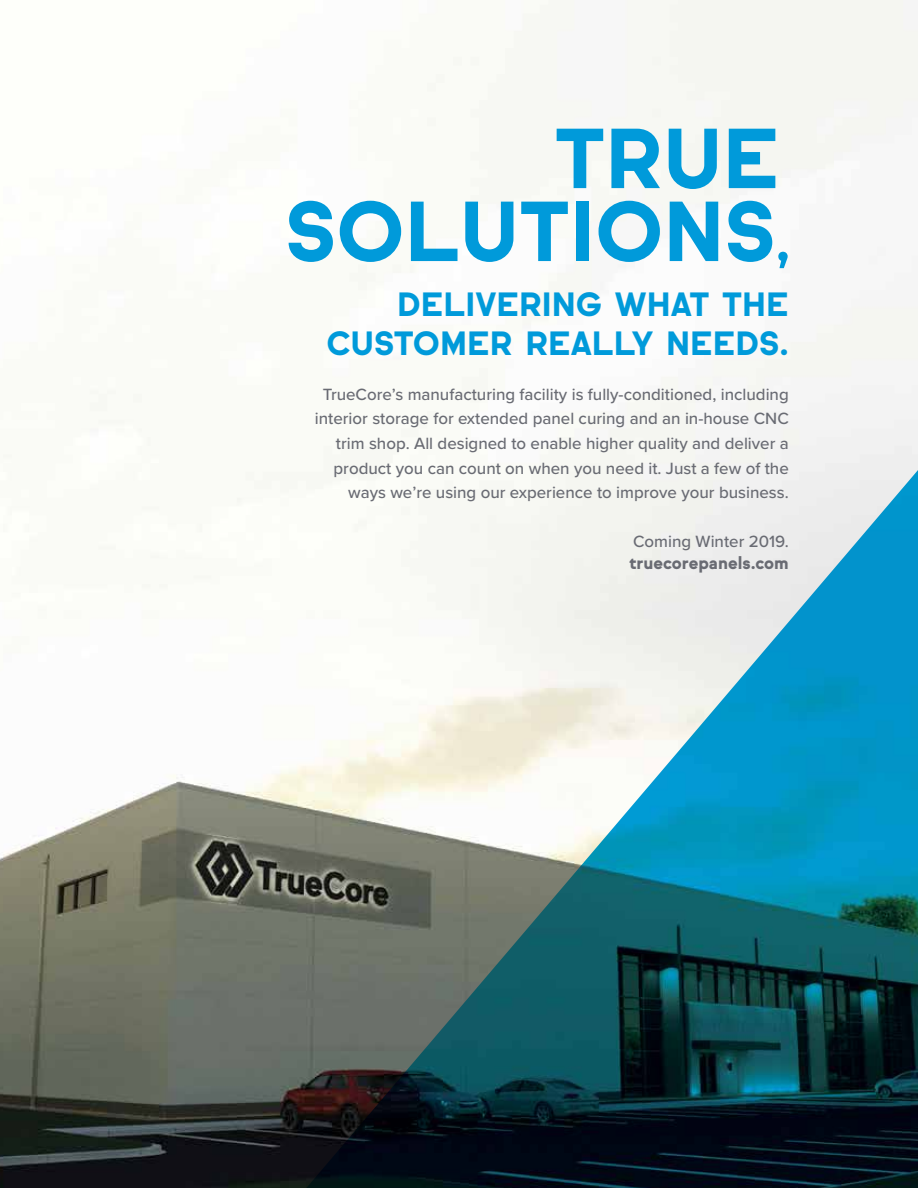
<style>
.page{position:relative;width:918px;height:1188px;background:#fff}
.page>*{position:absolute;margin:0;border:0;box-sizing:border-box;transform-origin:0 0}
.t1{font:900 81.45px "Sul Sans";color:#009ada}
.t2{font:900 32.25px/38.7px "Sul Sans";color:#009ada;text-align:right}
.t3{font:500 16.95px/24.6px "Proxima Nova";color:#696b73;text-align:right}
.t4{font:900 16.95px "Sul Sans";color:#696b73}
.s1{font-size:50.7px}
</style>
<div class="page">
<img style="left:0;top:0;width:918px;height:1188px">
<img style="left:306px;top:470px;width:612px;height:718px">
<h1 class="t1" style="left:555px;top:126px;width:226px">TRUE</h1>
<h1 class="t1" style="left:285px;top:199px;width:507px">SOLUTIONS<span class="s1">,</span></h1>
<h2 class="t2" style="left:326px;top:288px;width:464px">DELIVERING WHAT THE<br>CUSTOMER REALLY NEEDS.</h2>
<p class="t3" style="left:315px;top:383px;width:475px">TrueCore’s manufacturing facility is fully-conditioned, including interior storage for extended panel curing and an in-house CNC trim shop. All designed to enable higher quality and deliver a product you can count on when you need it. Just a few of the ways we’re using our experience to improve your business.</p>
<p class="t3" style="left:633px;top:531px;width:157px">Coming Winter 2019.</p>
<p class="t4" style="left:629px;top:556px;width:161px">truecorepanels.com</p>
</div>
